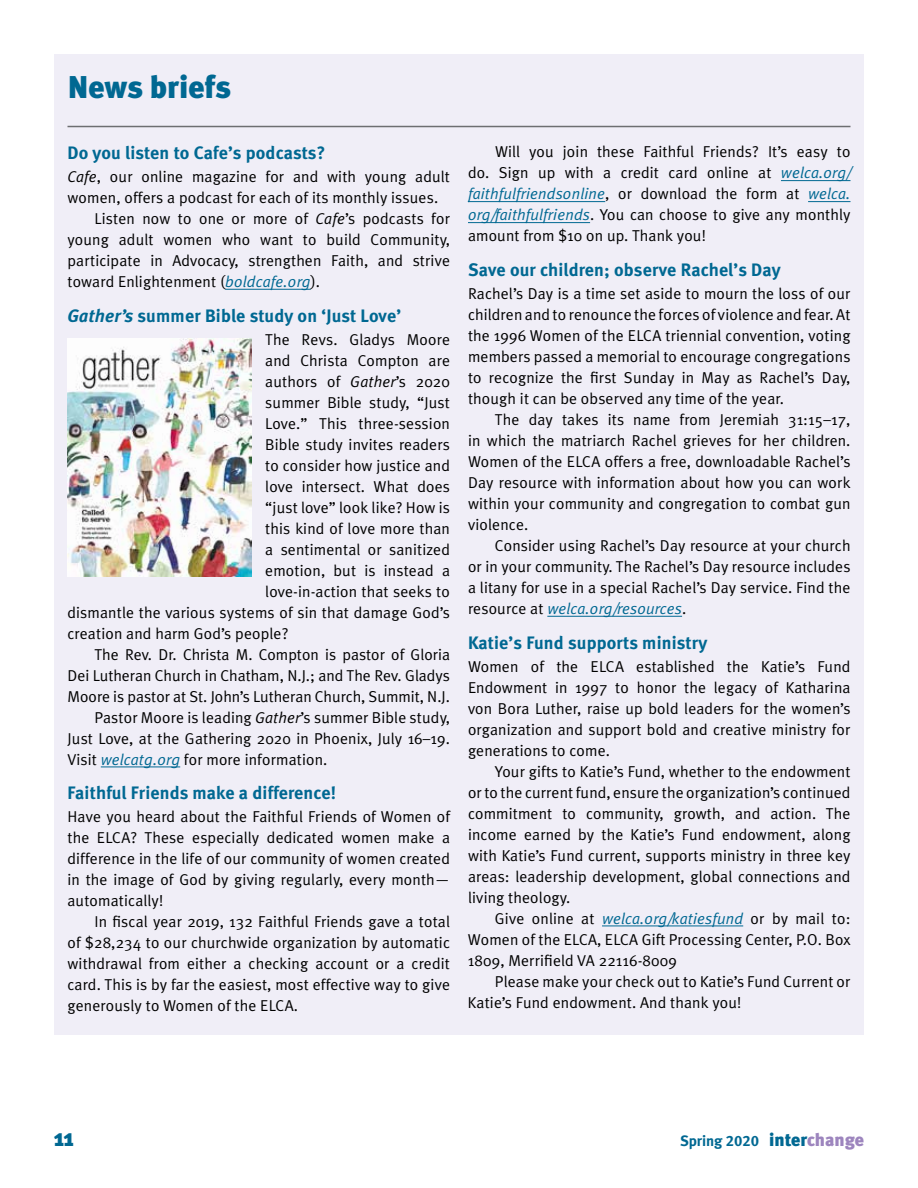
<style>
.page{position:relative;width:918px;height:1188px;background:#fff}
.page>*{position:absolute;margin:0;border:0;box-sizing:border-box;transform-origin:0 0}
.t1{font:900 31.5px "Meta Plus";color:#006892}
.t2{font:900 24px "Meta Plus";color:#006892}
.t3{font:18px "Meta Bold LF";letter-spacing:.01em;color:#006892}
.t4{font:15.75px/21px "Meta Plus Normal";letter-spacing:.01em;color:#000;text-align:justify}
.t5{font:15px "Meta Bold LF";letter-spacing:-.005em;color:#006892}
.s1{font-style:italic}
.s2{font-style:italic;color:#006892}
.s3{font-family:"Meta Plus";font-weight:700;font-style:italic}
.s4{font-family:"Meta Plus";font-weight:900;font-size:18px}
.s5{font-family:"Meta Plus";font-weight:900;font-size:18px;color:#9d85be}
</style>
<div class="page">
<div style="left:54px;top:54px;width:810px;height:86px;background:#f0eef7"></div>
<hr style="left:68px;top:126px;width:782px;height:1px;background:#6d6e71">
<div style="left:54px;top:131px;width:810px;height:904px;background:#f0eef7"></div>
<hr style="left:225px;top:289px;width:86px;height:1px;background:#006892">
<hr style="left:101px;top:767px;width:79px;height:1px;background:#006892">
<hr style="left:781px;top:180px;width:70px;height:1px;background:#006892">
<hr style="left:468px;top:201px;width:137px;height:1px;background:#006892">
<hr style="left:808px;top:201px;width:42px;height:1px;background:#006892">
<hr style="left:468px;top:222px;width:122px;height:1px;background:#006892">
<hr style="left:547px;top:616px;width:135px;height:1px;background:#006892">
<hr style="left:602px;top:926px;width:141px;height:1px;background:#006892">
<img style="left:68px;top:339px;width:184px;height:238px">
<h1 class="t1" style="left:68px;top:69px;width:165px">News briefs</h1>
<p class="t3" style="left:68px;top:142px;width:259px">Do you listen to Cafe’s podcasts?</p>
<p class="t4" style="left:68px;top:166px;width:384px"><span class="s1">Cafe</span>, our online magazine for and with young adult</p>
<p class="t4" style="left:68px;top:187px;width:372px">women, offers a podcast for each of its monthly issues.</p>
<p class="t4" style="left:94px;top:208px;width:357px">Listen now to one or more of <span class="s1">Cafe</span>’s podcasts for</p>
<p class="t4" style="left:68px;top:229px;width:384px">young adult women who want to build Community,</p>
<p class="t4" style="left:68px;top:250px;width:384px">participate in Advocacy, strengthen Faith, and strive</p>
<p class="t4" style="left:68px;top:271px;width:254px">toward Enlightenment (<span class="s2">boldcafe.org</span>).</p>
<p class="t3" style="left:68px;top:305px;width:335px"><span class="s3">Gather’s</span> summer Bible study on ‘Just Love’</p>
<p class="t4" style="left:265px;top:329px;width:186px">The Revs. Gladys Moore</p>
<p class="t4" style="left:265px;top:350px;width:186px">and Christa Compton are</p>
<p class="t4" style="left:265px;top:371px;width:186px">authors of <span class="s1">Gather</span>’s 2020</p>
<p class="t4" style="left:265px;top:392px;width:186px">summer Bible study, “Just</p>
<p class="t4" style="left:265px;top:413px;width:186px">Love.” This three-session</p>
<p class="t4" style="left:265px;top:434px;width:186px">Bible study invites readers</p>
<p class="t4" style="left:265px;top:455px;width:186px">to consider how justice and</p>
<p class="t4" style="left:265px;top:476px;width:186px">love intersect. What does</p>
<p class="t4" style="left:265px;top:496px;width:186px">“just love” look like? How is</p>
<p class="t4" style="left:265px;top:517px;width:186px">this kind of love more than</p>
<p class="t4" style="left:265px;top:538px;width:186px">a sentimental or sanitized</p>
<p class="t4" style="left:265px;top:559px;width:186px">emotion, but is instead a</p>
<p class="t4" style="left:265px;top:580px;width:186px">love-in-action that seeks to</p>
<p class="t4" style="left:67px;top:601px;width:384px">dismantle the various systems of sin that damage God’s</p>
<p class="t4" style="left:67px;top:622px;width:223px">creation and harm God’s people?</p>
<p class="t4" style="left:94px;top:643px;width:357px">The Rev. Dr. Christa M. Compton is pastor of Gloria</p>
<p class="t4" style="left:67px;top:664px;width:384px">Dei Lutheran Church in Chatham, N.J.; and The Rev. Gladys</p>
<p class="t4" style="left:67px;top:685px;width:384px">Moore is pastor at St. John’s Lutheran Church, Summit, N.J.</p>
<p class="t4" style="left:94px;top:706px;width:357px">Pastor Moore is leading <span class="s1">Gather</span>’s summer Bible study,</p>
<p class="t4" style="left:67px;top:727px;width:384px">Just Love, at the Gathering 2020 in Phoenix, July 16–19.</p>
<p class="t4" style="left:67px;top:748px;width:261px">Visit <span class="s2">welcatg.org</span> for more information.</p>
<p class="t3" style="left:68px;top:782px;width:270px">Faithful Friends make a difference!</p>
<p class="t4" style="left:68px;top:806px;width:384px">Have you heard about the Faithful Friends of Women of the ELCA? These especially dedicated women make a difference in the life of our community of women created in the image of God by giving regularly, every month— automatically!</p>
<p class="t4" style="left:68px;top:911px;width:384px;text-indent:27px">In fiscal year 2019, 132 Faithful Friends gave a total of $28,234 to our churchwide organization by automatic withdrawal from either a checking account or a credit card. This is by far the easiest, most effective way to give generously to Women of the ELCA.</p>
<p class="t4" style="left:468px;top:141px;width:384px;text-indent:27px">Will you join these Faithful Friends? It’s easy to do. Sign up with a credit card online at <span class="s2">welca.org/ faithfulfriendsonline</span>, or download the form at <span class="s2">welca. org/faithfulfriends</span>. You can choose to give any monthly amount from $10 on up. Thank you!</p>
<p class="t3" style="left:468px;top:259px;width:314px">Save our children; observe Rachel’s Day</p>
<p class="t4" style="left:468px;top:283px;width:384px">Rachel’s Day is a time set aside to mourn the loss of our children and to renounce the forces of violence and fear. At the 1996 Women of the ELCA triennial convention, voting members passed a memorial to encourage congregations to recognize the first Sunday in May as Rachel’s Day, though it can be observed any time of the year.</p>
<p class="t4" style="left:468px;top:409px;width:384px;text-indent:27px">The day takes its name from Jeremiah 31:15–17, in which the matriarch Rachel grieves for her children.<br>Women of the ELCA offers a free, downloadable Rachel’s Day resource with information about how you can work within your community and congregation to combat gun violence.</p>
<p class="t4" style="left:468px;top:535px;width:384px;text-indent:27px">Consider using Rachel’s Day resource at your church or in your community. The Rachel’s Day resource includes a litany for use in a special Rachel’s Day service. Find the resource at <span class="s2">welca.org/resources</span>.</p>
<p class="t3" style="left:468px;top:632px;width:241px">Katie’s Fund supports ministry</p>
<p class="t4" style="left:468px;top:656px;width:384px">Women of the ELCA established the Katie’s Fund Endowment in 1997 to honor the legacy of Katharina von Bora Luther, raise up bold leaders for the women’s organization and support bold and creative ministry for generations to come.</p>
<p class="t4" style="left:468px;top:761px;width:384px;text-indent:27px">Your gifts to Katie’s Fund, whether to the endowment or to the current fund, ensure the organization’s continued commitment to community, growth, and action. The income earned by the Katie’s Fund endowment, along with Katie’s Fund current, supports ministry in three key areas: leadership development, global connections and living theology.</p>
<p class="t4" style="left:468px;top:907px;width:384px;text-indent:27px">Give online at <span class="s2">welca.org/katiesfund</span> or by mail to:<br>Women of the ELCA, ELCA Gift Processing Center, P.O. Box 1809, Merrifield VA 22116-8009</p>
<p class="t4" style="left:468px;top:970px;width:384px;text-indent:27px">Please make your check out to Katie’s Fund Current or<br>Katie’s Fund endowment. And thank you!</p>
<h2 class="t2" style="left:54px;top:1123px;width:21px">11</h2>
<p class="t5" style="left:680px;top:1132px;width:185px">Spring 2020 <span class="s4">inter</span><span class="s5">change</span></p>
</div>
